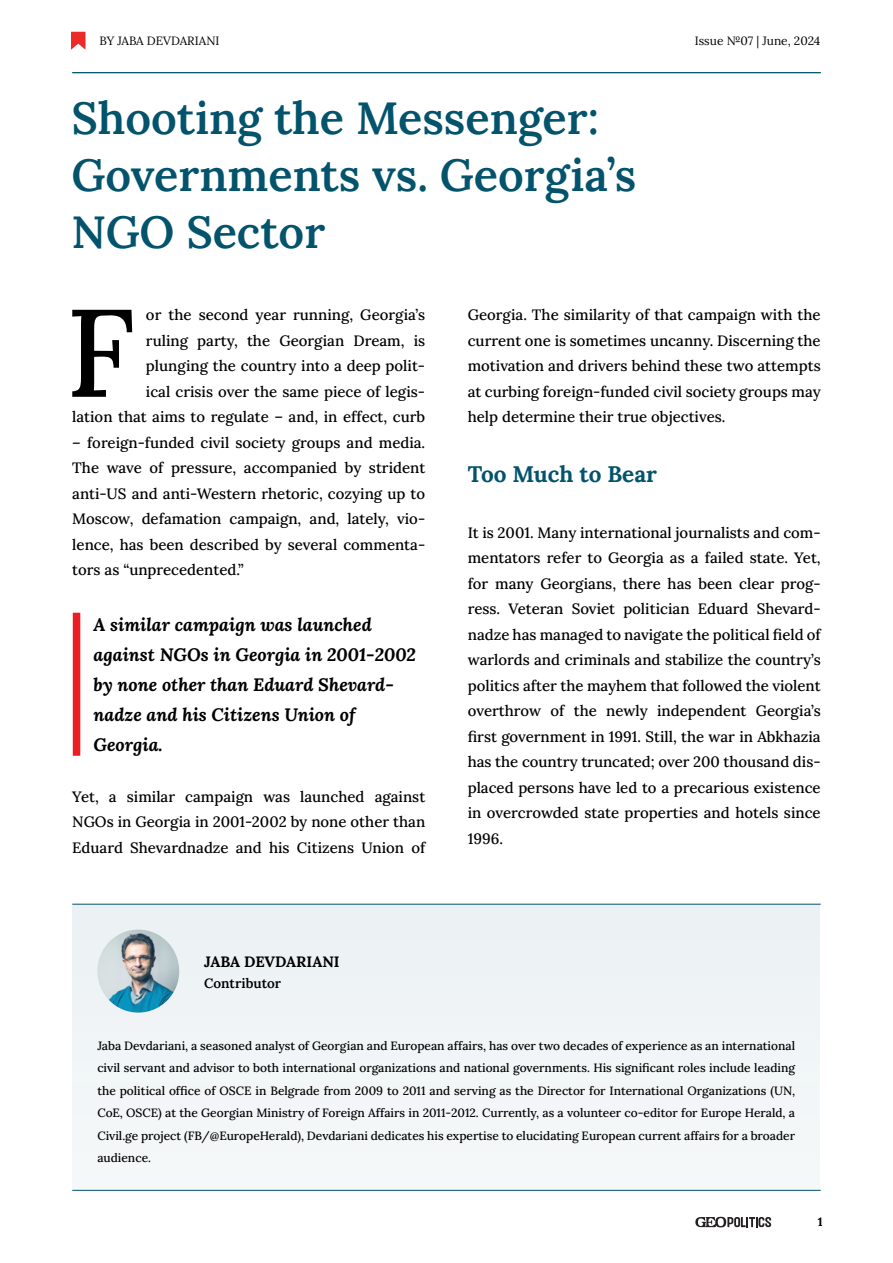
<style>
.page{position:relative;width:893px;height:1263px;background:#fff}
.page>*{position:absolute;margin:0;border:0;box-sizing:border-box;transform-origin:0 0}
.t1{font:500 124.35px "Lora";color:#000}
.t2{font:600 45px/57px "Lora";color:#02536b}
.t3{font:700 22.5px "Lora";color:#02536b}
.t4{font:italic 700 18px/30px "Lora";color:#000}
.t5{font:500 15px/25.5px "Lora";color:#000;text-align:justify}
.t6{font:700 15px "Lora";color:#000}
.t7{font:600 13.5px "Lora";color:#000}
.t8{font:500 12px/22.5px "Lora";color:#000;text-align:justify}
.t9{font:12px "Lora";color:#000}
.t10{font:700 12px "Lora";color:#000}
</style>
<div class="page">
<svg style="left:695px;top:1217px;width:76px;height:10px"></svg>
<svg style="left:71px;top:32px;width:14px;height:18px"></svg>
<div style="left:73px;top:613px;width:7px;height:143px;background:#ed1d24"></div>
<hr style="left:72px;top:72px;width:749px;height:1px;background:#02536b">
<div style="left:72px;top:904px;width:748px;height:287px;background:#f1f5f7"></div>
<hr style="left:72px;top:904px;width:749px;height:1px;background:#02536b">
<hr style="left:72px;top:1190px;width:749px;height:1px;background:#02536b">
<img style="left:97px;top:929px;width:82px;height:83px">
<p class="t9" style="left:100px;top:31px;width:121px">BY JABA DEVDARIANI</p>
<p class="t9" style="left:695px;top:31px;width:127px">Issue №07 | June, 2024</p>
<h2 class="t2" style="left:71px;top:85px;width:567px">Shooting the Messenger:<br>Governments vs. Georgia’s<br>NGO Sector</h2>
<p class="t5" style="left:72px;top:301px;width:354px;text-align:right">or the second year running, Georgia’s<br>ruling party, the Georgian Dream, is<br>plunging the country into a deep polit-<br>ical crisis over the same piece of legis-<br>lation that aims to regulate – and, in effect, curb</p>
<p class="t5" style="left:72px;top:429px;width:354px">– foreign-funded civil society groups and media.<br>The wave of pressure, accompanied by strident anti-US and anti-Western rhetoric, cozying up to Moscow, defamation campaign, and, lately, vio&shy;lence, has been described by several commenta&shy;tors as “unprecedented.”</p>
<p class="t4" style="left:94px;top:609px;width:324px">A similar campaign was launched against NGOs in Georgia in 2001-2002 by none other than Eduard Shevard&shy;nadze and his Citizens Union of<br>Georgia.</p>
<p class="t5" style="left:72px;top:783px;width:354px">Yet, a similar campaign was launched against NGOs in Georgia in 2001-2002 by none other than Eduard Shevardnadze and his Citizens Union of</p>
<h1 class="t1" style="left:66px;top:256px;width:71px">F</h1>
<p class="t6" style="left:204px;top:949px;width:137px">JABA DEVDARIANI</p>
<p class="t7" style="left:204px;top:972px;width:78px">Contributor</p>
<p class="t5" style="left:468px;top:301px;width:354px">Georgia. The similarity of that campaign with the current one is sometimes uncanny. Discerning the motivation and drivers behind these two attempts at curbing foreign-funded civil society groups may help determine their true objectives.</p>
<h3 class="t3" style="left:468px;top:456px;width:191px">Too Much to Bear</h3>
<p class="t5" style="left:468px;top:519px;width:354px">It is 2001. Many international journalists and com&shy;mentators refer to Georgia as a failed state. Yet, for many Georgians, there has been clear prog&shy;ress. Veteran Soviet politician Eduard Shevard&shy;nadze has managed to navigate the political field of warlords and criminals and stabilize the country’s politics after the mayhem that followed the violent overthrow of the newly independent Georgia’s first government in 1991. Still, the war in Abkhazia has the country truncated; over 200 thousand dis&shy;placed persons have led to a precarious existence in overcrowded state properties and hotels since 1996.</p>
<p class="t8" style="left:97px;top:1033px;width:699px">Jaba Devdariani, a seasoned analyst of Georgian and European affairs, has over two decades of experience as an international civil servant and advisor to both international organizations and national governments. His significant roles include leading the political office of OSCE in Belgrade from 2009 to 2011 and serving as the Director for International Organizations (UN, CoE, OSCE) at the Georgian Ministry of Foreign Affairs in 2011-2012. Currently, as a volunteer co-editor for Europe Herald, a Civil.ge project (FB/@EuropeHerald), Devdariani dedicates his expertise to elucidating European current affairs for a broader audience.</p>
<p class="t10" style="left:818px;top:1212px;width:6px">1</p>
</div>
